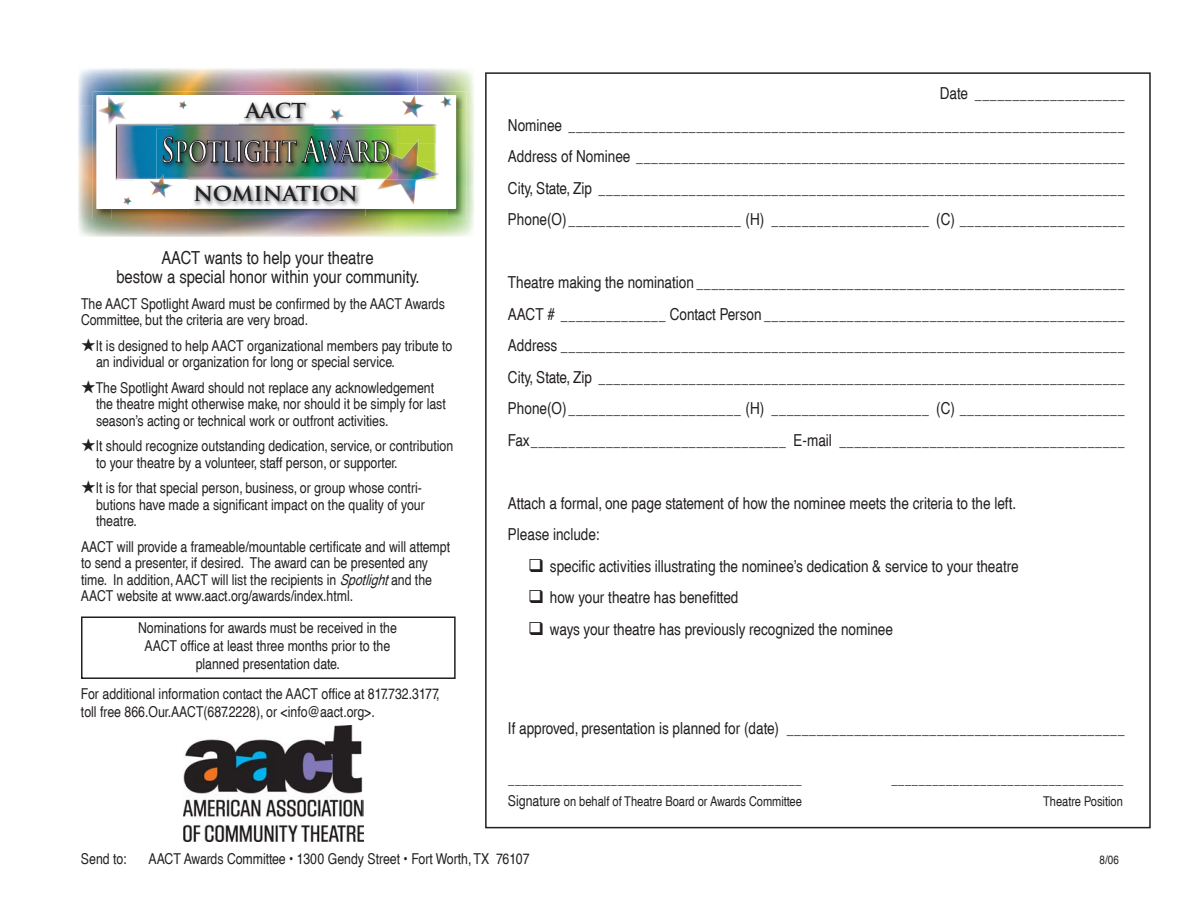
<style>
.page{position:relative;width:1188px;height:918px;background:#fff}
.page>*{position:absolute;margin:0;border:0;box-sizing:border-box;transform-origin:0 0}
.t1{font:700 33px "Trajan Pro";letter-spacing:-.01em;color:#fff;scale:.71 1}
.t2{font:700 23.7px "Trajan Pro";letter-spacing:-.01em;color:#231f20}
.t3{font:condensed 18px "Helvetica";color:#231f20}
.t4{font:condensed 16.5px "Helvetica";color:#231f20}
.t5{font:condensed 15px/16.5px "Helvetica";color:#231f20}
.t6{font:condensed 13.5px "Helvetica";color:#231f20}
.t7{font:condensed 12px "Helvetica";color:#231f20}
.s1{font-style:italic}
.s2{font-size:15px}
</style>
<div class="page">
<img style="left:78px;top:68px;width:396px;height:37px">
<img style="left:78px;top:105px;width:19px;height:132px">
<img style="left:455px;top:105px;width:19px;height:132px">
<img style="left:97px;top:219px;width:358px;height:18px">
<img style="left:93px;top:92px;width:374px;height:18px">
<img style="left:93px;top:110px;width:18px;height:109px">
<img style="left:448px;top:110px;width:19px;height:109px">
<img style="left:111px;top:209px;width:337px;height:10px">
<img style="left:240px;top:93px;width:73px;height:1px">
<img style="left:189px;top:209px;width:176px;height:7px">
<img style="left:96px;top:94px;width:361px;height:115px">
<div style="left:81px;top:616px;width:375px;height:63px;border:2px solid #231f20"></div>
<img style="left:183px;top:726px;width:181px;height:115px">
<p class="t2" style="left:245px;top:95px;width:62px">aact</p>
<p class="t1" style="left:161px;top:130px;width:325px">Spotlight Award</p>
<p class="t2" style="left:193px;top:178px;width:166px">nomination</p>
<p class="t3" style="left:161px;top:247px;width:214px">AACT wants to help your theatre</p>
<p class="t3" style="left:116px;top:267px;width:305px">bestow a special honor within your community.</p>
<p class="t5" style="left:81px;top:296px;width:365px">The AACT Spotlight Award must be confirmed by the AACT Awards<br>Committee, but the criteria are very broad.</p>
<p class="t5" style="left:96px;top:338px;width:358px;text-indent:-15px">★It is designed to help AACT organizational members pay tribute to an individual or organization for long or special service.</p>
<p class="t5" style="left:96px;top:380px;width:351px;text-indent:-15px">★The Spotlight Award should not replace any acknowledgement the theatre might otherwise make, nor should it be simply for last season’s acting or technical work or outfront activities.</p>
<p class="t5" style="left:96px;top:438px;width:359px;text-indent:-15px">★It should recognize outstanding dedication, service, or contribution to your theatre by a volunteer, staff person, or supporter.</p>
<p class="t5" style="left:96px;top:480px;width:330px;text-indent:-15px">★It is for that special person, business, or group whose contri&shy;butions have made a significant impact on the quality of your theatre.</p>
<p class="t5" style="left:81px;top:539px;width:371px">AACT will provide a frameable/mountable certificate and will attempt to send a presenter, if desired. The award can be presented any time. In addition, AACT will list the recipients in <span class="s1">Spotlight</span>and the AACT website at www.aact.org/awards/index.html.</p>
<p class="t5" style="left:138px;top:620px;width:260px">Nominations for awards must be received in the</p>
<p class="t5" style="left:145px;top:638px;width:247px">AACT office at least three months prior to the</p>
<p class="t5" style="left:196px;top:656px;width:146px">planned presentation date.</p>
<p class="t5" style="left:81px;top:685px;width:360px;line-height:18px">For additional information contact the AACT office at 817.732.3177, toll free 866.Our.AACT(687.2228), or &lt;info@aact.org&gt;.</p>
<p class="t4" style="left:940px;top:84px;width:187px">Date ____________________</p>
<p class="t4" style="left:508px;top:115px;width:618px">Nominee __________________________________________________________________________</p>
<p class="t4" style="left:508px;top:147px;width:618px">Address of Nominee _________________________________________________________________</p>
<p class="t4" style="left:508px;top:178px;width:618px">City, State, Zip ______________________________________________________________________</p>
<p class="t4" style="left:508px;top:210px;width:619px">Phone(O)_______________________ (H) _____________________ (C) ______________________</p>
<p class="t4" style="left:508px;top:273px;width:618px">Theatre making the nomination _________________________________________________________</p>
<p class="t4" style="left:508px;top:304px;width:619px">AACT # ______________ Contact Person ________________________________________________</p>
<p class="t4" style="left:508px;top:336px;width:618px">Address ___________________________________________________________________________</p>
<p class="t4" style="left:508px;top:367px;width:618px">City, State, Zip ______________________________________________________________________</p>
<p class="t4" style="left:508px;top:399px;width:619px">Phone(O)_______________________ (H) _____________________ (C) ______________________</p>
<p class="t4" style="left:508px;top:430px;width:619px">Fax__________________________________ E-mail ______________________________________</p>
<p class="t4" style="left:508px;top:493px;width:510px">Attach a formal, one page statement of how the nominee meets the criteria to the left.</p>
<p class="t4" style="left:508px;top:525px;width:93px">Please include:</p>
<p class="t4" style="left:528px;top:556px;width:492px">❑ specific activities illustrating the nominee’s dedication &amp; service to your theatre</p>
<p class="t4" style="left:528px;top:588px;width:212px">❑ how your theatre has benefitted</p>
<p class="t4" style="left:528px;top:619px;width:366px">❑ ways your theatre has previously recognized the nominee</p>
<p class="t4" style="left:508px;top:718px;width:618px">If approved, presentation is planned for (date) _____________________________________________</p>
<p class="t5" style="left:508px;top:771px;width:296px">___________________________________________</p>
<p class="t5" style="left:891px;top:771px;width:234px">__________________________________</p>
<p class="t6" style="left:508px;top:794px;width:295px"><span class="s2">Signature</span> on behalf of Theatre Board or Awards Committee</p>
<p class="t6" style="left:1043px;top:794px;width:81px">Theatre Position</p>
<p class="t5" style="left:81px;top:850px;width:47px">Send to:</p>
<p class="t5" style="left:148px;top:850px;width:383px">AACT Awards Committee • 1300 Gendy Street • Fort Worth, TX 76107</p>
<p class="t7" style="left:1100px;top:852px;width:21px">8/06</p>
</div>
